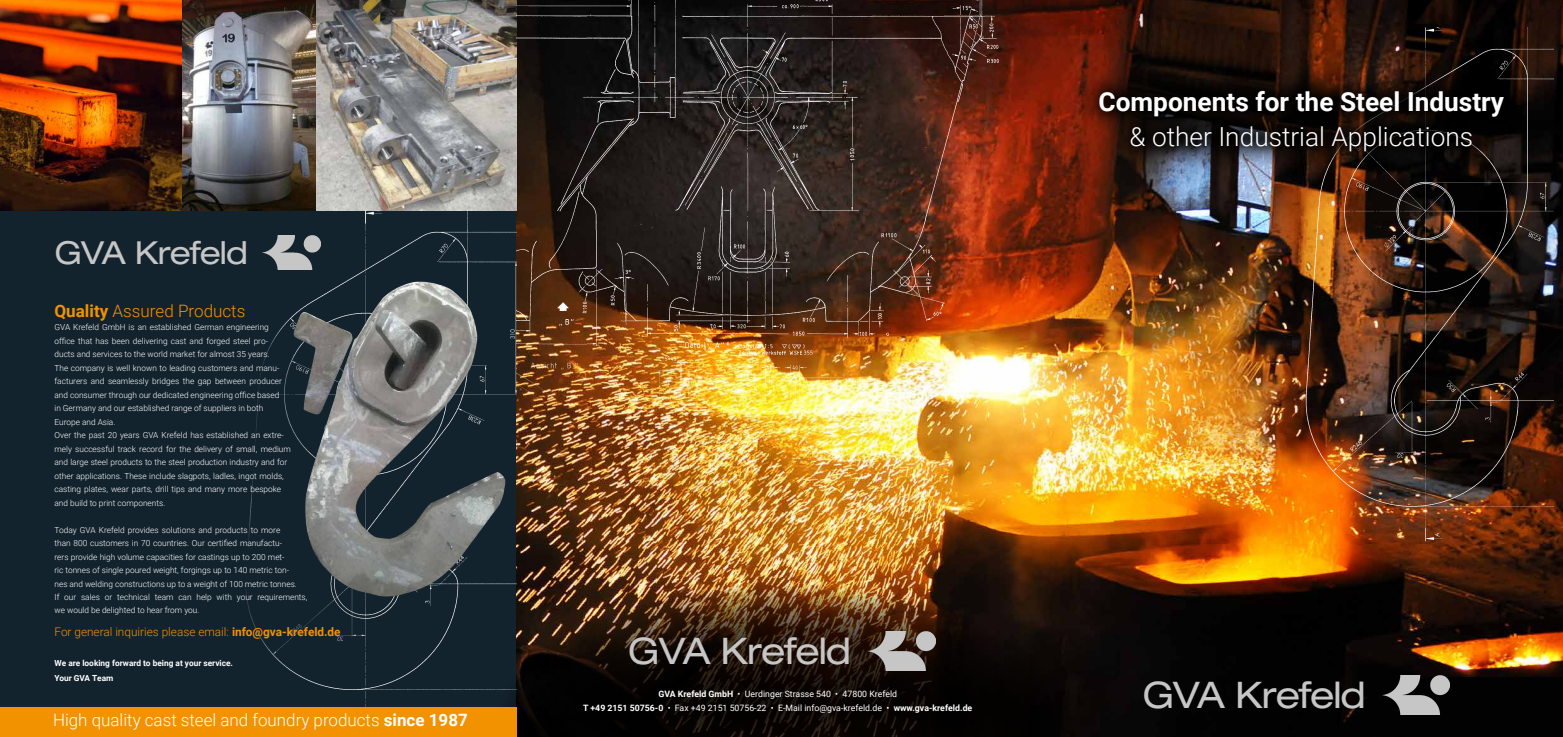
<style>
.page{position:relative;width:1563px;height:737px;background:#fff}
.page>*{position:absolute;margin:0;border:0;box-sizing:border-box;transform-origin:0 0}
.t1{font:expanded 36.66px "Helvetica Neue LT";letter-spacing:-.03em;color:#c6c6c6}
.t2{font:expanded 31.76px "Helvetica Neue LT";letter-spacing:-.03em;color:#c6c6c6}
.t3{font:700 26.25px "Roboto";color:#fff}
.t4{font:300 26.25px "Roboto";color:#fff}
.t5{font:300 17.06px "Roboto";color:#f39200}
.t6{font:300 16.97px "Roboto";color:#fff}
.t7{font:300 11.81px "Roboto";color:#f39200}
.t8{font:8.75px/14px "Roboto";color:#fff;text-align:center}
.t9{font:300 8.31px/13.5px "Roboto";color:#fff}
.t10{font:700 8.31px/15.2px "Roboto";color:#fff}
.s1{font-weight:700}
</style>
<div class="page">
<img style="left:1002px;top:0;width:561px;height:737px">
<img style="left:516px;top:583px;width:557px;height:154px">
<div style="left:515px;top:619px;width:525px;height:118px;background:#000;opacity:.75"></div>
<img style="left:865px;top:631px;width:70px;height:39px">
<img style="left:0;top:0;width:516px;height:210px">
<img style="left:182px;top:0;width:133px;height:210px">
<div style="left:1411px;top:677px;width:152px;height:60px;background:#020202"></div>
<img style="left:1379px;top:675px;width:70px;height:39px">
<img style="left:1224px;top:27px;width:329px;height:586px">
<div style="left:175px;top:210px;width:341px;height:497px;background:#13232e"></div>
<div style="left:8px;top:258px;width:377px;height:470px;background:#13232e"></div>
<img style="left:260px;top:236px;width:60px;height:34px">
<img style="left:516px;top:0;width:486px;height:601px">
<div style="left:0;top:707px;width:516px;height:30px;background:#f39200"></div>
<img style="left:292px;top:281px;width:214px;height:316px">
<svg style="left:1076px;top:69px;width:450px;height:104px;background:#1d110d"></svg>
<h2 class="t2" style="left:54px;top:234px;width:195px">GVA Krefeld</h2>
<h3 class="t5" style="left:54px;top:299px;width:192px"><span class="s1">Quality</span> Assured Products</h3>
<p class="t9" style="left:54px;top:320px;width:238px">GVA Krefeld GmbH is an established German engineering office that has been delivering cast and forged steel pro-<br>ducts and services to the world market for almost 35 years.<br>The company is well known to leading customers and manu&shy;facturers and seamlessly bridges the gap between producer and consumer through our dedicated engineering office based<br>in Germany and our established range of suppliers in both Europe and Asia.<br>Over the past 20 years GVA Krefeld has established an extre&shy;mely successful track record for the delivery of small, medium and large steel products to the steel production industry and for other applications. These include slagpots, ladles, ingot molds, casting plates, wear parts, drill tips and many more bespoke and build to print components.</p>
<p class="t9" style="left:54px;top:522px;width:254px">Today GVA Krefeld provides solutions and products to more<br>than 800 customers in 70 countries. Our certified manufactu-<br>rers provide high volume capacities for castings up to 200 met-<br>ric tonnes of single poured weight, forgings up to 140 metric ton-<br>nes and welding constructions up to a weight of 100 metric tonnes.<br>If our sales or technical team can help with your requirements, we would be delighted to hear from you.</p>
<h3 class="t7" style="left:54px;top:623px;width:288px">For general inquiries please email: <span class="s1">info@gva-krefeld.de</span></h3>
<p class="t10" style="left:54px;top:655px;width:180px">We are looking forward to being at your service.<br>Your GVA Team</p>
<h3 class="t6" style="left:53px;top:707px;width:416px">High quality cast steel and foundry products <span class="s1">since 1987</span></h3>
<h1 class="t1" style="left:628px;top:629px;width:225px">GVA Krefeld</h1>
<p class="t8" style="left:583px;top:686px;width:391px"><span class="s1">GVA Krefeld GmbH</span> • Uerdinger Strasse 540 • 47800 Krefeld<br><span class="s1">T +49 2151 50756-0</span> • Fax +49 2151 50756-22 • E-Mail info@gva-krefeld.de • <span class="s1">www.gva-krefeld.de</span></p>
<h3 class="t3" style="left:1098px;top:84px;width:407px">Components for the Steel Industry</h3>
<h3 class="t4" style="left:1129px;top:118px;width:345px">&amp; other Industrial Applications</h3>
<h1 class="t1" style="left:1142px;top:673px;width:225px">GVA Krefeld</h1>
</div>
